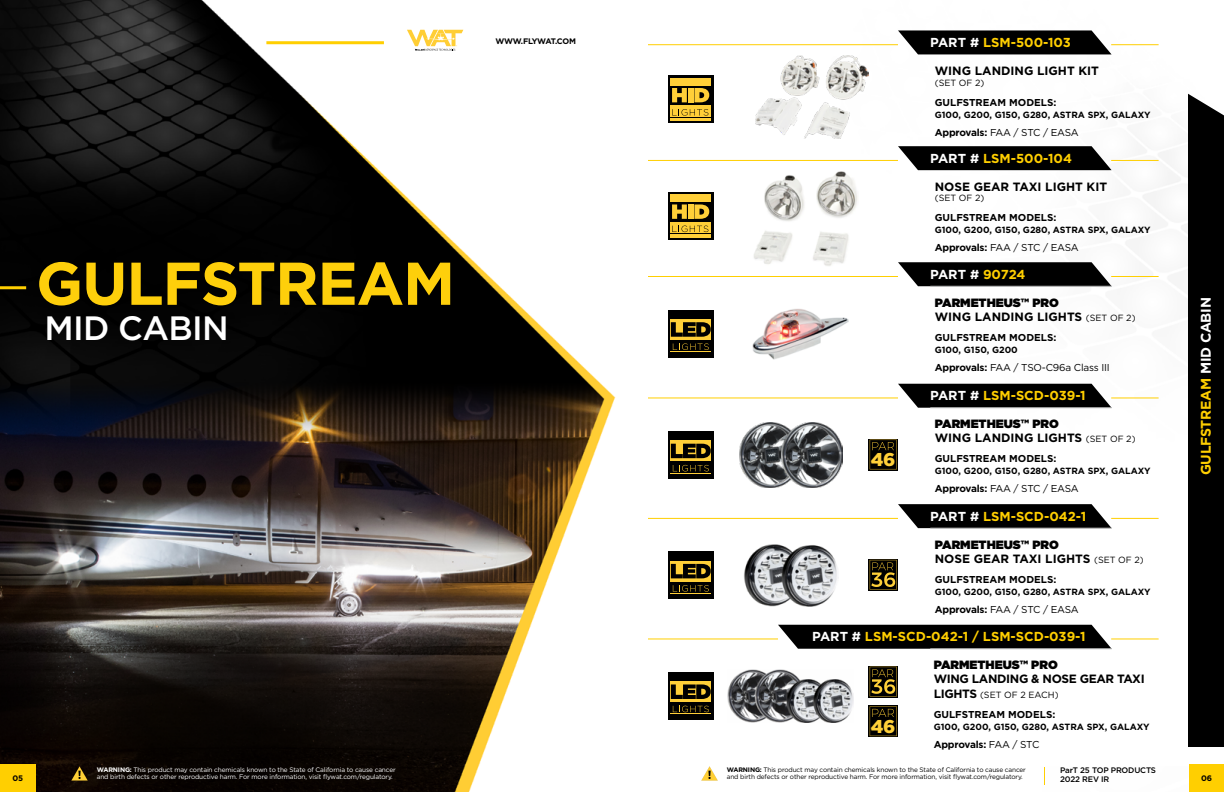
<style>
.page{position:relative;width:1224px;height:792px;background:#fff}
.page>*{position:absolute;margin:0;border:0;box-sizing:border-box;transform-origin:0 0}
.t1{font:700 60.2px "Gotham";letter-spacing:-.02em;color:#fecf0b}
.t2{font:500 33.7px "Gotham";letter-spacing:-.02em;color:#fff}
.t3{font:900 18.5px "Gotham";color:#ffd039}
.t4{font:700 14px "Gotham";letter-spacing:-.02em;color:#ffcf01}
.t5{font:700 13px "Gotham";color:#ffcf01}
.t6{font:700 13px "Gotham";letter-spacing:-.015em;color:#fff}
.t7{font:700 12px/14.4px "Gotham";color:#000}
.t8{font:700 12px "Gotham";letter-spacing:-.03em;color:#000}
.t9{font:900 12px "Gotham";color:#000}
.t10{font:10px "Gotham";letter-spacing:-.035em;color:#000}
.t11{font:700 10px "Gotham";color:#000}
.t12{font:700 10px "Gotham";letter-spacing:-.02em;color:#000}
.t13{font:700 9px "Gotham";color:#000}
.t14{font:9px "Gotham";color:#000}
.t15{font:500 8px/9.6px "Gotham";letter-spacing:-.02em;color:#000}
.t16{font:700 8px "Gotham";letter-spacing:-.03em;color:#000}
.t17{font:6.5px/7.8px "Gotham";letter-spacing:-.02em;color:#000}
.t18{font:6.5px "Gotham";letter-spacing:-.02em;color:#fff}
.s1{color:#fff}
.s2{font-weight:700}
.s3{color:#ffcf01}
.s4{font-weight:900}
.s5{font-weight:400;font-size:9px}
.s6{font-weight:700;font-size:12px}
.s7{font-weight:400}
</style>
<div class="page">
<img style="left:0;top:0;width:1224px;height:792px">
<svg style="left:668px;top:76px;width:45px;height:47px"></svg>
<svg style="left:672px;top:88px;width:15px;height:14px"></svg>
<div style="left:688px;top:88px;width:5px;height:14px;background:#ffcf38"></div>
<svg style="left:694px;top:88px;width:15px;height:14px"></svg>
<div style="left:670px;top:78px;width:41px;height:7px;background:#ffcf38"></div>
<div style="left:670px;top:105px;width:41px;height:16px;background:#ffcf38"></div>
<svg style="left:672px;top:109px;width:36px;height:7px"></svg>
<hr style="left:670px;top:117px;width:42px;height:1px;background:#000">
<svg style="left:898px;top:30px;width:214px;height:24px;background:#1c1c1c"></svg>
<hr style="left:648px;top:44px;width:250px;height:1px;background:#ffcf01">
<div style="left:668px;top:431px;width:45px;height:48px;background:#000"></div>
<svg style="left:670px;top:441px;width:41px;height:20px"></svg>
<svg style="left:671px;top:444px;width:40px;height:14px"></svg>
<svg style="left:673px;top:465px;width:36px;height:6px"></svg>
<hr style="left:670px;top:473px;width:41px;height:1px;background:#ffcf38">
<div style="left:668px;top:310px;width:45px;height:47px;background:#000"></div>
<div style="left:670px;top:319px;width:41px;height:21px;background:#ffcf38"></div>
<svg style="left:671px;top:322px;width:40px;height:15px"></svg>
<svg style="left:673px;top:343px;width:36px;height:7px"></svg>
<hr style="left:670px;top:352px;width:41px;height:1px;background:#ffcf38">
<div style="left:668px;top:552px;width:45px;height:47px;background:#000"></div>
<svg style="left:670px;top:561px;width:41px;height:20px"></svg>
<svg style="left:671px;top:564px;width:40px;height:14px"></svg>
<svg style="left:673px;top:585px;width:36px;height:7px"></svg>
<hr style="left:670px;top:593px;width:41px;height:1px;background:#ffcf38">
<div style="left:668px;top:672px;width:45px;height:48px;background:#000"></div>
<div style="left:670px;top:682px;width:41px;height:20px;background:#ffcf38"></div>
<svg style="left:671px;top:684px;width:40px;height:15px"></svg>
<svg style="left:673px;top:706px;width:36px;height:6px"></svg>
<hr style="left:670px;top:714px;width:41px;height:1px;background:#ffcf38">
<hr style="left:266px;top:41px;width:118px;height:3px;background:#ffcf01">
<hr style="left:0;top:286px;width:26px;height:3px;background:#ffcf01">
<svg style="left:701px;top:766px;width:17px;height:15px"></svg>
<div style="left:1189px;top:765px;width:35px;height:27px;background:#ffcf01"></div>
<svg style="left:1044px;top:767px;width:1px;height:18px"></svg>
<svg style="left:71px;top:766px;width:17px;height:15px"></svg>
<div style="left:0;top:765px;width:36px;height:27px;background:#ffcf01"></div>
<svg style="left:407px;top:30px;width:56px;height:21px"></svg>
<img style="left:728px;top:670px;width:126px;height:52px">
<img style="left:753px;top:169px;width:106px;height:98px">
<img style="left:756px;top:56px;width:113px;height:83px">
<div style="left:1188px;top:94px;width:36px;height:653px;background:#000"></div>
<img style="left:743px;top:543px;width:96px;height:64px">
<img style="left:739px;top:422px;width:43px;height:66px">
<img style="left:782px;top:422px;width:61px;height:66px">
<img style="left:752px;top:308px;width:96px;height:51px">
<hr style="left:1111px;top:44px;width:48px;height:1px;background:#ffcf01">
<div style="left:668px;top:192px;width:45px;height:48px;background:#000"></div>
<svg style="left:672px;top:204px;width:15px;height:15px"></svg>
<div style="left:688px;top:204px;width:5px;height:15px;background:#ffcf38"></div>
<svg style="left:694px;top:204px;width:15px;height:15px"></svg>
<div style="left:670px;top:194px;width:41px;height:8px;background:#ffcf38"></div>
<svg style="left:670px;top:222px;width:41px;height:15px"></svg>
<svg style="left:672px;top:226px;width:36px;height:6px"></svg>
<hr style="left:670px;top:234px;width:42px;height:1px;background:#000">
<svg style="left:898px;top:146px;width:214px;height:24px;background:#1a1a1a"></svg>
<hr style="left:648px;top:160px;width:250px;height:1px;background:#ffcf01">
<hr style="left:1111px;top:160px;width:48px;height:1px;background:#ffcf01">
<svg style="left:898px;top:384px;width:214px;height:24px;background:#191919"></svg>
<svg style="left:898px;top:262px;width:214px;height:24px;background:#1c1c1c"></svg>
<hr style="left:648px;top:398px;width:250px;height:1px;background:#ffcf01">
<hr style="left:648px;top:276px;width:250px;height:1px;background:#ffcf01">
<hr style="left:1111px;top:398px;width:48px;height:1px;background:#ffcf01">
<hr style="left:1111px;top:276px;width:48px;height:1px;background:#ffcf01">
<hr style="left:930px;top:407px;width:182px;height:1px;background:#b0b1b1">
<hr style="left:930px;top:286px;width:182px;height:1px;background:#b0b1b1">
<svg style="left:869px;top:439px;width:29px;height:31px"></svg>
<svg style="left:870px;top:440px;width:27px;height:29px"></svg>
<svg style="left:898px;top:504px;width:214px;height:24px;background:#1b1b1b"></svg>
<svg style="left:869px;top:705px;width:29px;height:32px"></svg>
<svg style="left:870px;top:706px;width:27px;height:30px"></svg>
<svg style="left:778px;top:625px;width:334px;height:24px;background:#111"></svg>
<hr style="left:648px;top:518px;width:250px;height:1px;background:#ffcf01">
<hr style="left:648px;top:639px;width:130px;height:1px;background:#ffcf01">
<hr style="left:1111px;top:518px;width:48px;height:1px;background:#ffcf01">
<hr style="left:1111px;top:639px;width:48px;height:1px;background:#ffcf01">
<hr style="left:930px;top:528px;width:182px;height:1px;background:#b0b1b1">
<hr style="left:930px;top:648px;width:182px;height:1px;background:#b0b1b1">
<svg style="left:869px;top:559px;width:29px;height:32px"></svg>
<svg style="left:870px;top:560px;width:27px;height:30px"></svg>
<div style="left:869px;top:666px;width:29px;height:32px;background:#6d5818"></div>
<svg style="left:870px;top:667px;width:27px;height:29px"></svg>
<p class="t16" style="left:495px;top:36px;width:82px">WWW.FLYWAT.COM</p>
<h1 class="t1" style="left:36px;top:244px;width:421px">GULFSTREAM</h1>
<h2 class="t2" style="left:45px;top:306px;width:186px">MID CABIN</h2>
<h3 class="t5" style="left:930px;top:34px;width:142px"><span class="s1">PART #</span> LSM-500-103</h3>
<h3 class="t7" style="left:935px;top:63px;width:166px">WING LANDING LIGHT KIT</h3>
<p class="t14" style="left:935px;top:77px;width:51px">(SET OF 2)</p>
<p class="t11" style="left:935px;top:95px;width:123px">GULFSTREAM MODELS:</p>
<p class="t13" style="left:935px;top:108px;width:217px">G100, G200, G150, G280, ASTRA SPX, GALAXY</p>
<p class="t10" style="left:935px;top:126px;width:146px"><span class="s2">Approvals:</span> FAA / STC / EASA</p>
<h3 class="t5" style="left:930px;top:149px;width:143px"><span class="s1">PART #</span> LSM-500-104</h3>
<h3 class="t7" style="left:935px;top:179px;width:174px">NOSE GEAR TAXI LIGHT KIT</h3>
<p class="t14" style="left:935px;top:192px;width:51px">(SET OF 2)</p>
<p class="t11" style="left:935px;top:211px;width:123px">GULFSTREAM MODELS:</p>
<p class="t13" style="left:935px;top:224px;width:217px">G100, G200, G150, G280, ASTRA SPX, GALAXY</p>
<p class="t10" style="left:935px;top:241px;width:146px"><span class="s2">Approvals:</span> FAA / STC / EASA</p>
<h3 class="t3" style="left:871px;top:447px;width:26px">46</h3>
<h3 class="t6" style="left:930px;top:265px;width:97px">PART # <span class="s3">90724</span></h3>
<h3 class="t7" style="left:935px;top:295px;width:202px"><span class="s4">PARMETHEUS™ PRO<br></span>WING LANDING LIGHTS <span class="s5">(SET OF 2)</span></h3>
<p class="t11" style="left:935px;top:331px;width:123px">GULFSTREAM MODELS:</p>
<p class="t13" style="left:935px;top:344px;width:85px">G100, G150, G200</p>
<p class="t10" style="left:935px;top:361px;width:176px"><span class="s2">Approvals:</span> FAA / TSO-C96a Class III</p>
<h3 class="t5" style="left:930px;top:387px;width:157px"><span class="s1">PART #</span> LSM-SCD-039-1</h3>
<h3 class="t7" style="left:935px;top:417px;width:202px"><span class="s4">PARMETHEUS™ PRO<br></span>WING LANDING LIGHTS <span class="s5">(SET OF 2)</span></h3>
<p class="t11" style="left:935px;top:452px;width:123px">GULFSTREAM MODELS:</p>
<p class="t13" style="left:935px;top:465px;width:217px">G100, G200, G150, G280, ASTRA SPX, GALAXY</p>
<p class="t10" style="left:935px;top:483px;width:146px"><span class="s2">Approvals:</span> FAA / STC / EASA</p>
<h3 class="t5" style="left:930px;top:507px;width:158px"><span class="s1">PART #</span> LSM-SCD-042-1</h3>
<h3 class="t7" style="left:935px;top:537px;width:211px"><span class="s4">PARMETHEUS™ PRO<br></span>NOSE GEAR TAXI LIGHTS <span class="s5">(SET OF 2)</span></h3>
<p class="t11" style="left:935px;top:573px;width:123px">GULFSTREAM MODELS:</p>
<p class="t13" style="left:935px;top:586px;width:217px">G100, G200, G150, G280, ASTRA SPX, GALAXY</p>
<p class="t10" style="left:935px;top:603px;width:146px"><span class="s2">Approvals:</span> FAA / STC / EASA</p>
<h3 class="t5" style="left:812px;top:628px;width:275px"><span class="s1">PART #</span> LSM-SCD-042-1 / LSM-SCD-039-1</h3>
<h3 class="t9" style="left:934px;top:656px;width:126px">PARMETHEUS™ PRO</h3>
<h3 class="t8" style="left:934px;top:671px;width:213px">WING LANDING &amp; NOSE GEAR TAXI</h3>
<p class="t14" style="left:934px;top:689px;width:127px"><span class="s6">LIGHTS</span> (SET OF 2 EACH)</p>
<p class="t11" style="left:934px;top:708px;width:123px">GULFSTREAM MODELS:</p>
<p class="t13" style="left:934px;top:721px;width:217px">G100, G200, G150, G280, ASTRA SPX, GALAXY</p>
<p class="t12" style="left:934px;top:738px;width:107px">Approvals: <span class="s7">FAA / STC</span></p>
<h3 class="t3" style="left:871px;top:714px;width:26px">46</h3>
<h3 class="t4" style="left:1196px;top:475px;width:180px;rotate:-90deg">GULFSTREAM <span class="s1">MID CABIN</span></h3>
<p class="t18" style="left:97px;top:765px;width:300px"><span class="s2">WARNING:</span> This product may contain chemicals known to the State of California to cause cancer</p>
<p class="t17" style="left:727px;top:765px;width:301px"><span class="s2">WARNING:</span> This product may contain chemicals known to the State of California to cause cancer and birth defects or other reproductive harm. For more information, visit flywat.com/regulatory.</p>
<p class="t15" style="left:1060px;top:765px;width:97px">ParT 25 TOP PRODUCTS<br>2022 REV IR</p>
<p class="t16" style="left:12px;top:772px;width:12px">05</p>
<p class="t18" style="left:97px;top:773px;width:298px">and birth defects or other reproductive harm. For more information, visit flywat.com/regulatory.</p>
<p class="t16" style="left:1201px;top:772px;width:12px">06</p>
</div>
